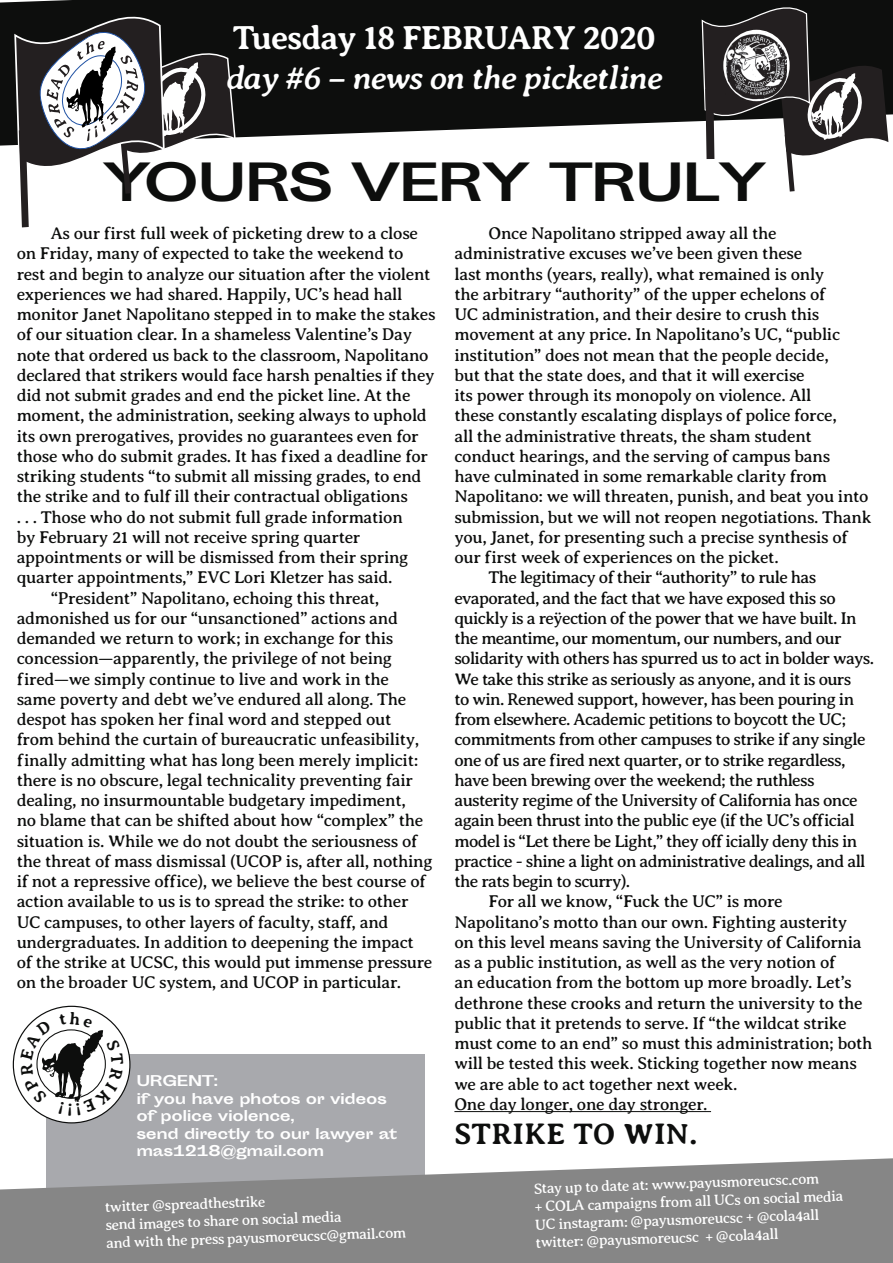
<style>
.page{position:relative;width:893px;height:1263px;background:#fff}
.page>*{position:absolute;margin:0;border:0;box-sizing:border-box;transform-origin:0 0}
.t1{font:700 49.65px "Sporting Grotesque";letter-spacing:-.03em;color:#0d0e0d}
.t2{font:italic 700 33.75px "Averia Serif Libre";letter-spacing:-.03em;color:#fff}
.t3{font:700 33.75px "Averia Serif Libre";letter-spacing:-.03em;color:#fff}
.t4{font:700 30px "Averia Serif Libre";letter-spacing:.01em;color:#0d0e0d}
.t5{font:17.25px/20.2px "Averia Serif Libre";letter-spacing:-.02em;color:#0d0e0d}
.t6{font:17.25px/20.2px "Averia Serif Libre";letter-spacing:-.04em;color:#0d0e0d}
.t7{font:15px/18px "Averia Serif Libre";color:#fff}
.t8{font:700 14.1px/17.5px "Sporting Grotesque";letter-spacing:-.03em;color:#fff}
</style>
<div class="page">
<hr style="left:454px;top:1111px;width:257px;height:1px;background:#0d0e0d">
<div style="left:47px;top:1054px;width:378px;height:143px;background:#a8a9ad"></div>
<svg style="left:0;top:1158px;width:893px;height:105px;background:#909090"></svg>
<svg style="left:0;top:0;width:893px;height:146px;background:#282928"></svg>
<svg style="left:701px;top:0;width:187px;height:192px"></svg>
<svg style="left:13px;top:0;width:224px;height:227px"></svg>
<svg style="left:13px;top:1006px;width:117px;height:117px"></svg>
<svg style="left:723px;top:30px;width:67px;height:71px"></svg>
<img style="left:726px;top:32px;width:60px;height:69px">
<svg style="left:20px;top:1011px;width:103px;height:104px"></svg>
<p class="t3" style="left:233px;top:18px;width:425px">Tuesday 18 FEBRUARY 2020</p>
<p class="t2" style="left:226px;top:58px;width:438px">day #6 – news on the picketline</p>
<p class="t1" style="left:103px;top:155px;width:666px">YOURS VERY TRULY</p>
<p class="t5" style="left:17px;top:223px;width:420px;text-indent:34px">As our first full week of picketing drew to a close on Friday, many of expected to take the weekend to rest and begin to analyze our situation after the violent experiences we had shared. Happily, UC’s head hall monitor Janet Napolitano stepped in to make the stakes of our situation clear. In a shameless Valentine’s Day note that ordered us back to the classroom, Napolitano declared that strikers would face harsh penalties if they did not submit grades and end the picket line. At the moment, the administration, seeking always to uphold its own prerogatives, provides no guarantees even for those who do submit grades. It has f ixed a deadline for striking students “to submit all missing grades, to end the strike and to fulf ill their contractual obligations<br>. . . Those who do not submit full grade information<br>by February 21 will not receive spring quarter appointments or will be dismissed from their spring quarter appointments,” EVC Lori Kletzer has said.</p>
<p class="t5" style="left:17px;top:588px;width:417px;text-indent:34px">“President” Napolitano, echoing this threat, admonished us for our “unsanctioned” actions and demanded we return to work; in exchange for this concession—apparently, the privilege of not being<br>f ired—we simply continue to live and work in the same poverty and debt we’ve endured all along. The despot has spoken her final word and stepped out from behind the curtain of bureaucratic unfeasibility,<br>f inally admitting what has long been merely implicit: there is no obscure, legal technicality preventing fair dealing, no insurmountable budgetary impediment,<br>no blame that can be shifted about how “complex” the situation is. While we do not doubt the seriousness of the threat of mass dismissal (UCOP is, after all, nothing if not a repressive off ice), we believe the best course of action available to us is to spread the strike: to other UC campuses, to other layers of faculty, staff, and undergraduates. In addition to deepening the impact of the strike at UCSC, this would put immense pressure on the broader UC system, and UCOP in particular.</p>
<p class="t8" style="left:136px;top:1072px;width:83px">URGENT:</p>
<p class="t8" style="left:136px;top:1090px;width:262px">if you have photos or videos of police violence,<br>send directly to our lawyer at mas1218@gmail.com</p>
<p class="t7" style="left:105px;top:1198px;width:162px;rotate:-2deg">twitter @spreadthestrike</p>
<p class="t7" style="left:105px;top:1216px;width:302px;rotate:-2deg">send images to share on social media<br>and with the press payusmoreucsc@gmail.com</p>
<p class="t5" style="left:454px;top:223px;width:419px;text-indent:34px">Once Napolitano stripped away all the administrative excuses we’ve been given these<br>last months (years, really), what remained is only<br>the arbitrary “authority” of the upper echelons of<br>UC administration, and their desire to crush this movement at any price. In Napolitano’s UC, “public institution” does not mean that the people decide,<br>but that the state does, and that it will exercise<br>its power through its monopoly on violence. All<br>these constantly escalating displays of police force,<br>all the administrative threats, the sham student conduct hearings, and the serving of campus bans<br>have culminated in some remarkable clarity from Napolitano: we will threaten, punish, and beat you into submission, but we will not reopen negotiations. Thank you, Janet, for presenting such a precise synthesis of our f irst week of experiences on the picket.</p>
<p class="t6" style="left:454px;top:567px;width:421px;text-indent:34px">The legitimacy of their “authority” to rule has evaporated, and the fact that we have exposed this so quickly is a reflection of the power that we have built. In the meantime, our momentum, our numbers, and our solidarity with others has spurred us to act in bolder ways.<br>We take this strike as seriously as anyone, and it is ours<br>to win. Renewed support, however, has been pouring in from elsewhere. Academic petitions to boycott the UC; commitments from other campuses to strike if any single one of us are f ired next quarter, or to strike regardless, have been brewing over the weekend; the ruthless austerity regime of the University of California has once again been thrust into the public eye (if the UC’s off icial model is “Let there be Light,” they off icially deny this in practice - shine a light on administrative dealings, and all the rats begin to scurry).</p>
<p class="t5" style="left:454px;top:891px;width:420px;text-indent:34px">For all we know, “Fuck the UC” is more Napolitano’s motto than our own. Fighting austerity<br>on this level means saving the University of California as a public institution, as well as the very notion of<br>an education from the bottom up more broadly. Let’s dethrone these crooks and return the university to the public that it pretends to serve. If “the wildcat strike must come to an end” so must this administration; both will be tested this week. Sticking together now means we are able to act together next week.<br>One day longer, one day stronger.</p>
<p class="t4" style="left:454px;top:1117px;width:245px">STRIKE TO WIN.</p>
<p class="t7" style="left:534px;top:1180px;width:310px;rotate:-2deg">Stay up to date at: www.payusmoreucsc.com<br>+ COLA campaigns from all UCs on social media</p>
<p class="t7" style="left:535px;top:1215px;width:286px;rotate:-2deg">UC instagram: @payusmoreucsc + @cola4all</p>
<p class="t7" style="left:535px;top:1233px;width:244px;rotate:-2deg">twitter: @payusmoreucsc + @cola4all</p>
</div>
